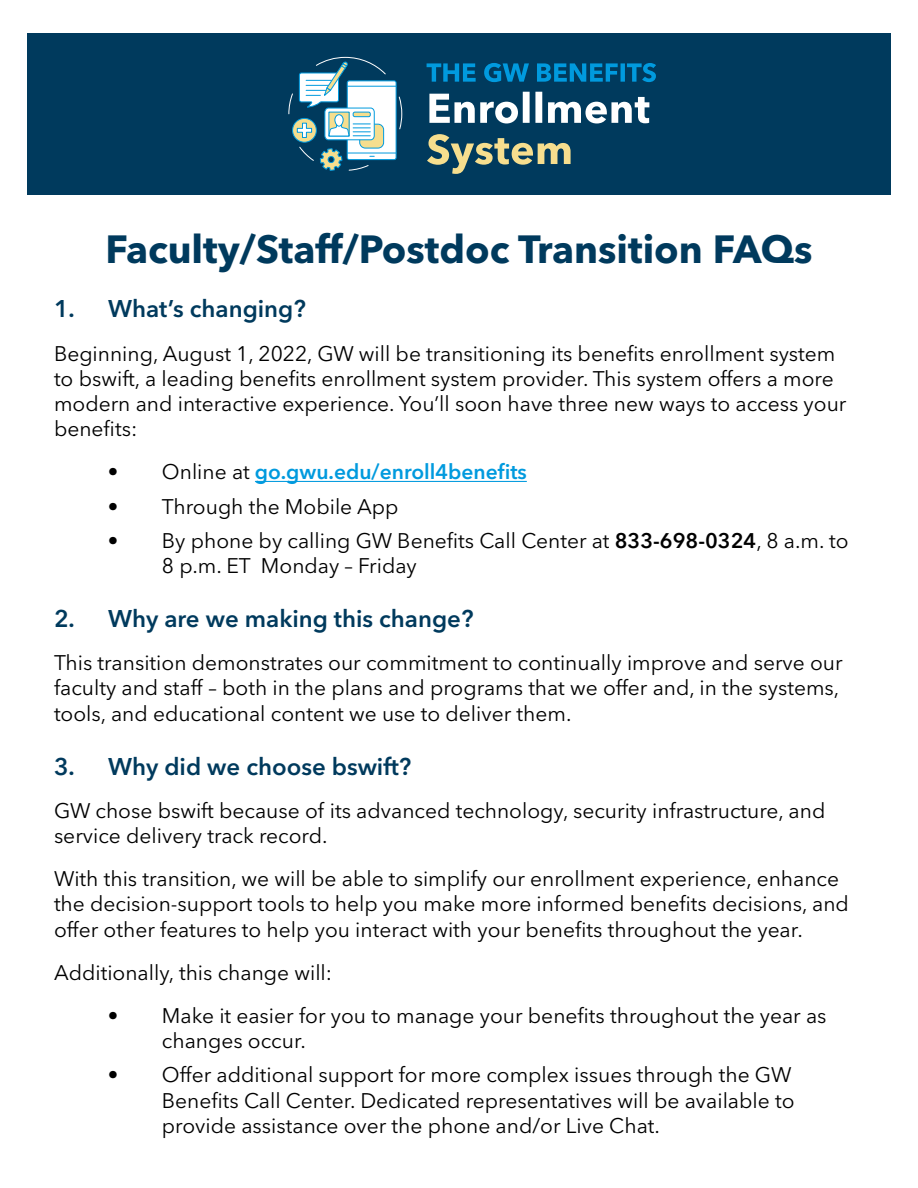
<style>
.page{position:relative;width:918px;height:1188px;background:#fff}
.page>*{position:absolute;margin:0;border:0;box-sizing:border-box;transform-origin:0 0}
.t1{font:700 39px "Avenir Next LT Pro";color:#003a5d}
.t2{font:600 24px "Avenir Next LT Pro";color:#003a5d}
.t3{font:21px/25.2px "Avenir Next LT Pro";color:#000}
.t4{font:600 21px "Avenir Next LT Pro";color:#009ade}
.s1{font-weight:400;color:#000}
.s2{font-weight:600}
</style>
<div class="page">
<div style="left:27px;top:33px;width:864px;height:162px;background:#003a5d"></div>
<svg style="left:427px;top:134px;width:144px;height:40px"></svg>
<svg style="left:429px;top:92px;width:220px;height:31px"></svg>
<svg style="left:427px;top:63px;width:229px;height:19px"></svg>
<svg style="left:399px;top:96px;width:3px;height:34px"></svg>
<svg style="left:299px;top:146px;width:15px;height:15px"></svg>
<svg style="left:288px;top:93px;width:5px;height:21px"></svg>
<div style="left:347px;top:81px;width:49px;height:79px;background:#fff;border-radius:2px"></div>
<div style="left:347px;top:81px;width:49px;height:79px;border:1px solid #009ade;border-radius:2px"></div>
<hr style="left:347px;top:86px;width:49px;height:1px;background:#009ade">
<hr style="left:347px;top:153px;width:49px;height:1px;background:#009ade">
<div style="left:360px;top:124px;width:24px;height:24px;background:#f6de8e;border-radius:6px"></div>
<div style="left:359px;top:124px;width:25px;height:24px;border:1px solid #009ade;border-radius:6px"></div>
<svg style="left:325px;top:108px;width:49px;height:32px"></svg>
<div style="left:325px;top:108px;width:50px;height:32px;border:1px solid #009ade;border-radius:4px"></div>
<svg style="left:331px;top:114px;width:16px;height:9px"></svg>
<div style="left:353px;top:112px;width:17px;height:5px;background:#f6de8e;border-radius:2px"></div>
<div style="left:353px;top:112px;width:18px;height:5px;border:1px solid #009ade;border-radius:2px"></div>
<div style="left:335px;top:115px;width:8px;height:11px;background:#fff;border-radius:50%"></div>
<div style="left:335px;top:114px;width:8px;height:12px;border:1px solid #009ade;border-radius:50%"></div>
<svg style="left:320px;top:123px;width:54px;height:48px"></svg>
<svg style="left:299px;top:57px;width:87px;height:51px"></svg>
<svg style="left:293px;top:118px;width:23px;height:24px"></svg>
<div style="left:292px;top:118px;width:25px;height:25px;border:1px solid #009ade;border-radius:50%"></div>
<svg style="left:297px;top:123px;width:15px;height:15px"></svg>
<hr style="left:255px;top:481px;width:272px;height:1px;background:#009ade">
<h1 class="t1" style="left:105px;top:226px;width:709px">Faculty/Staff/Postdoc Transition FAQs</h1>
<p class="t2" style="left:54px;top:294px;width:253px">1. What’s changing?</p>
<p class="t3" style="left:54px;top:341px;width:794px">Beginning, August 1, 2022, GW will be transitioning its benefits enrollment system to bswift, a leading benefits enrollment system provider. This system offers a more modern and interactive experience. You’ll soon have three new ways to access your benefits:</p>
<p class="t4" style="left:108px;top:459px;width:420px"><span class="s1">• Online at</span> go.gwu.edu/enroll4benefits</p>
<p class="t3" style="left:108px;top:494px;width:292px">• Through the Mobile App</p>
<p class="t3" style="left:162px;top:528px;width:688px;text-indent:-54px">• By phone by calling GW Benefits Call Center at <span class="s2">833-698-0324</span>, 8 a.m. to<br>8 p.m. ET Monday – Friday</p>
<p class="t2" style="left:54px;top:604px;width:421px">2. Why are we making this change?</p>
<p class="t3" style="left:54px;top:650px;width:790px">This transition demonstrates our commitment to continually improve and serve our faculty and staff – both in the plans and programs that we offer and, in the systems, tools, and educational content we use to deliver them.</p>
<p class="t2" style="left:54px;top:752px;width:359px">3. Why did we choose bswift?</p>
<p class="t3" style="left:54px;top:798px;width:773px">GW chose bswift because of its advanced technology, security infrastructure, and service delivery track record.</p>
<p class="t3" style="left:54px;top:866px;width:797px">With this transition, we will be able to simplify our enrollment experience, enhance the decision-support tools to help you make more informed benefits decisions, and offer other features to help you interact with your benefits throughout the year.</p>
<p class="t3" style="left:54px;top:960px;width:280px">Additionally, this change will:</p>
<p class="t3" style="left:162px;top:1003px;width:666px;text-indent:-54px">• Make it easier for you to manage your benefits throughout the year as changes occur.</p>
<p class="t3" style="left:162px;top:1062px;width:634px;text-indent:-54px">• Offer additional support for more complex issues through the GW<br>Benefits Call Center. Dedicated representatives will be available to provide assistance over the phone and/or Live Chat.</p>
</div>
